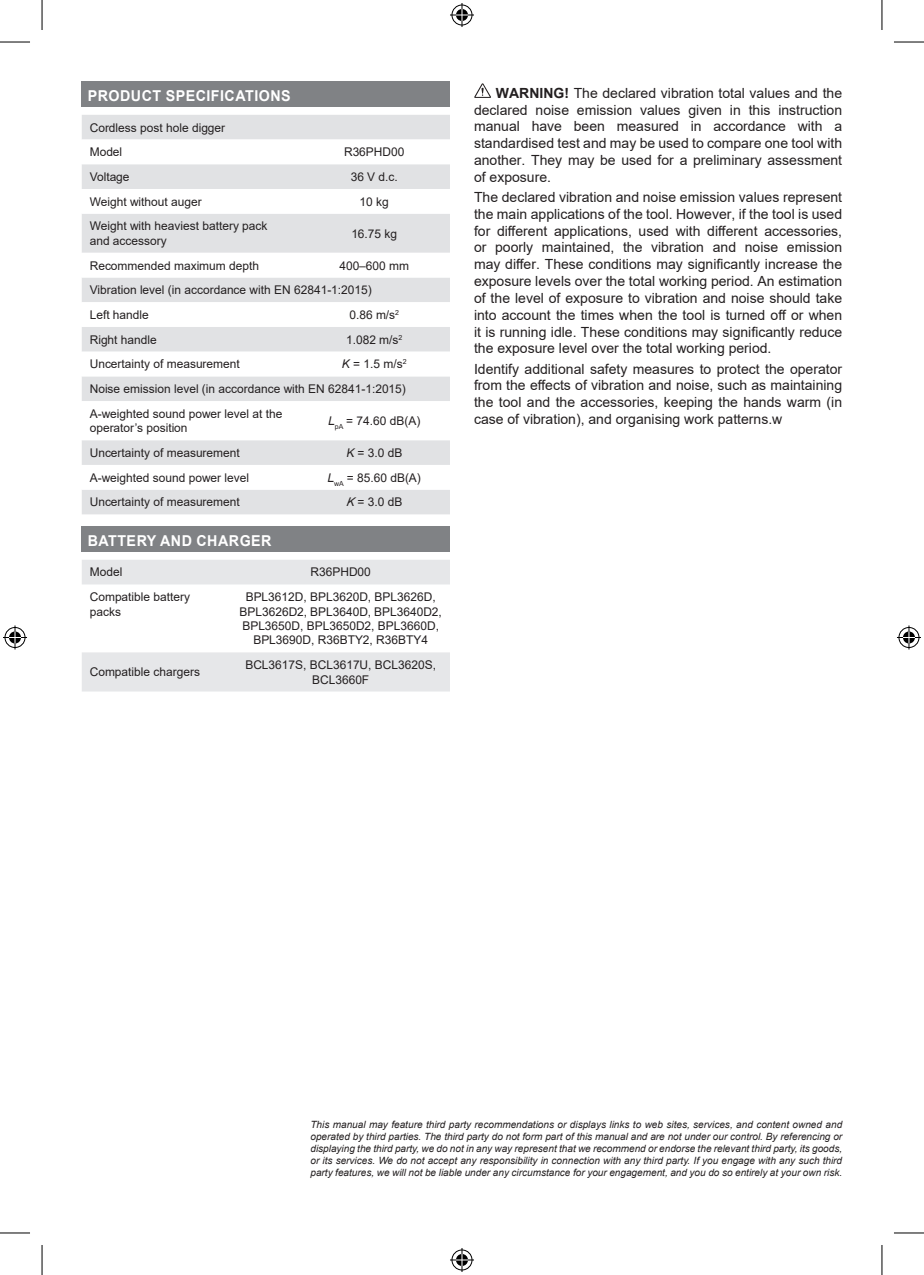
<style>
.page{position:relative;width:924px;height:1275px;background:#fff}
.page>*{position:absolute;margin:0;border:0;box-sizing:border-box;transform-origin:0 0}
.t1{font:700 15px "Arial";letter-spacing:.035em;color:#fff;scale:.95 1}
.t2{font:14px/16.8px "Arial";color:#231f20;text-align:justify}
.t3{font:12px/14.4px "Arial";color:#231f20}
.t4{font:italic 10px/12px "Arial";color:#231f20;text-align:justify}
.s1{font-style:italic}
.s2{font-weight:700}
</style>
<div class="page">
<div style="left:82px;top:82px;width:368px;height:25px;background:#808285"></div>
<div style="left:82px;top:526px;width:368px;height:26px;background:#808285"></div>
<div style="left:82px;top:115px;width:368px;height:399px;background:#e1e2e4"></div>
<svg style="left:82px;top:139px;width:368px;height:351px"></svg>
<svg style="left:82px;top:189px;width:368px;height:88px"></svg>
<svg style="left:82px;top:560px;width:368px;height:131px"></svg>
<svg style="left:474px;top:83px;width:17px;height:15px"></svg>
<hr style="left:0;top:42px;width:30px;height:1px;background:#000">
<hr style="left:893px;top:42px;width:30px;height:1px;background:#000">
<hr style="left:0;top:1232px;width:30px;height:1px;background:#000">
<hr style="left:893px;top:1232px;width:30px;height:1px;background:#000">
<hr style="left:42px;top:0;width:1px;height:30px;background:#000">
<hr style="left:42px;top:1245px;width:1px;height:30px;background:#000">
<hr style="left:881px;top:0;width:1px;height:30px;background:#000">
<hr style="left:881px;top:1245px;width:1px;height:30px;background:#000">
<svg style="left:450px;top:3px;width:24px;height:24px"></svg>
<svg style="left:450px;top:1248px;width:24px;height:24px"></svg>
<svg style="left:3px;top:625px;width:24px;height:24px"></svg>
<svg style="left:897px;top:625px;width:23px;height:24px"></svg>
<p class="t1" style="left:88px;top:85px;width:215px">PRODUCT SPECIFICATIONS</p>
<p class="t3" style="left:90px;top:115px;width:137px;line-height:24.8px">Cordless post hole digger<br>Model</p>
<p class="t3" style="left:344px;top:145px;width:62px">R36PHD00</p>
<p class="t3" style="left:90px;top:169px;width:41px">Voltage</p>
<p class="t3" style="left:350px;top:169px;width:49px">36 V d.c.</p>
<p class="t3" style="left:90px;top:194px;width:113px">Weight without auger</p>
<p class="t3" style="left:359px;top:194px;width:31px">10 kg</p>
<p class="t3" style="left:90px;top:219px;width:179px">Weight with heaviest battery pack and accessory</p>
<p class="t3" style="left:351px;top:226px;width:47px">16.75 kg</p>
<p class="t3" style="left:90px;top:258px;width:171px">Recommended maximum depth</p>
<p class="t3" style="left:90px;top:253px;width:321px;line-height:24.8px;text-indent:249px">400–600 mm<br>Vibration level (in accordance with EN 62841-1:2015)<br>Left handle</p>
<p class="t3" style="left:349px;top:307px;width:51px">0.86 m/s<sup>2</sup></p>
<p class="t3" style="left:90px;top:332px;width:69px">Right handle</p>
<p class="t3" style="left:346px;top:332px;width:58px">1.082 m/s<sup>2</sup></p>
<p class="t3" style="left:90px;top:357px;width:151px">Uncertainty of measurement</p>
<p class="t3" style="left:90px;top:352px;width:318px;line-height:24.8px;text-align:justify;text-indent:252px"><span class="s1">K</span> = 1.5 m/s<sup>2<br></sup>Noise emission level (in accordance with EN 62841-1:2015)<br>A-weighted sound power level at the</p>
<p class="t3" style="left:90px;top:421px;width:99px">operator’s position</p>
<p class="t3" style="left:328px;top:413px;width:94px"><span class="s1">L</span><sub>pA</sub> = 74.60 dB(A)</p>
<p class="t3" style="left:90px;top:445px;width:151px">Uncertainty of measurement</p>
<p class="t3" style="left:346px;top:445px;width:58px"><span class="s1">K</span> = 3.0 dB</p>
<p class="t3" style="left:90px;top:470px;width:161px">A-weighted sound power level</p>
<p class="t3" style="left:327px;top:470px;width:95px"><span class="s1">L</span><sub>wA</sub> = 85.60 dB(A)</p>
<p class="t3" style="left:90px;top:495px;width:151px">Uncertainty of measurement</p>
<p class="t3" style="left:346px;top:495px;width:58px"><span class="s1">K</span> = 3.0 dB</p>
<p class="t1" style="left:88px;top:530px;width:195px">BATTERY AND CHARGER</p>
<p class="t3" style="left:90px;top:565px;width:34px">Model</p>
<p class="t3" style="left:310px;top:565px;width:62px">R36PHD00</p>
<p class="t3" style="left:90px;top:590px;width:102px">Compatible battery packs</p>
<p class="t3" style="left:239px;top:590px;width:204px;text-align:center">BPL3612D, BPL3620D, BPL3626D,<br>BPL3626D2, BPL3640D, BPL3640D2,<br>BPL3650D, BPL3650D2, BPL3660D,<br>BPL3690D, R36BTY2, R36BTY4</p>
<p class="t3" style="left:90px;top:665px;width:112px">Compatible chargers</p>
<p class="t3" style="left:245px;top:657px;width:192px;text-align:center">BCL3617S, BCL3617U, BCL3620S,<br>BCL3660F</p>
<p class="t2" style="left:474px;top:84px;width:369px;text-indent:22px"><span class="s2">WARNING!</span> The declared vibration total values and the declared noise emission values given in this instruction manual have been measured in accordance with a standardised test and may be used to compare one tool with another. They may be used for a preliminary assessment of exposure.</p>
<p class="t2" style="left:474px;top:189px;width:369px">The declared vibration and noise emission values represent the main applications of the tool. However, if the tool is used for different applications, used with different accessories, or poorly maintained, the vibration and noise emission may differ. These conditions may significantly increase the exposure levels over the total working period. An estimation of the level of exposure to vibration and noise should take into account the times when the tool is turned off or when it is running idle. These conditions may significantly reduce the exposure level over the total working period.</p>
<p class="t2" style="left:474px;top:360px;width:369px">Identify additional safety measures to protect the operator from the effects of vibration and noise, such as maintaining the tool and the accessories, keeping the hands warm (in case of vibration), and organising work patterns.w</p>
<p class="t4" style="left:310px;top:1118px;width:533px">This manual may feature third party recommendations or displays links to web sites, services, and content owned and operated by third parties. The third party do not form part of this manual and are not under our control. By referencing or displaying the third party, we do not in any way represent that we recommend or endorse the relevant third party, its goods, or its services. We do not accept any responsibility in connection with any third party. If you engage with any such third party features, we will not be liable under any circumstance for your engagement, and you do so entirely at your own risk.</p>
</div>
